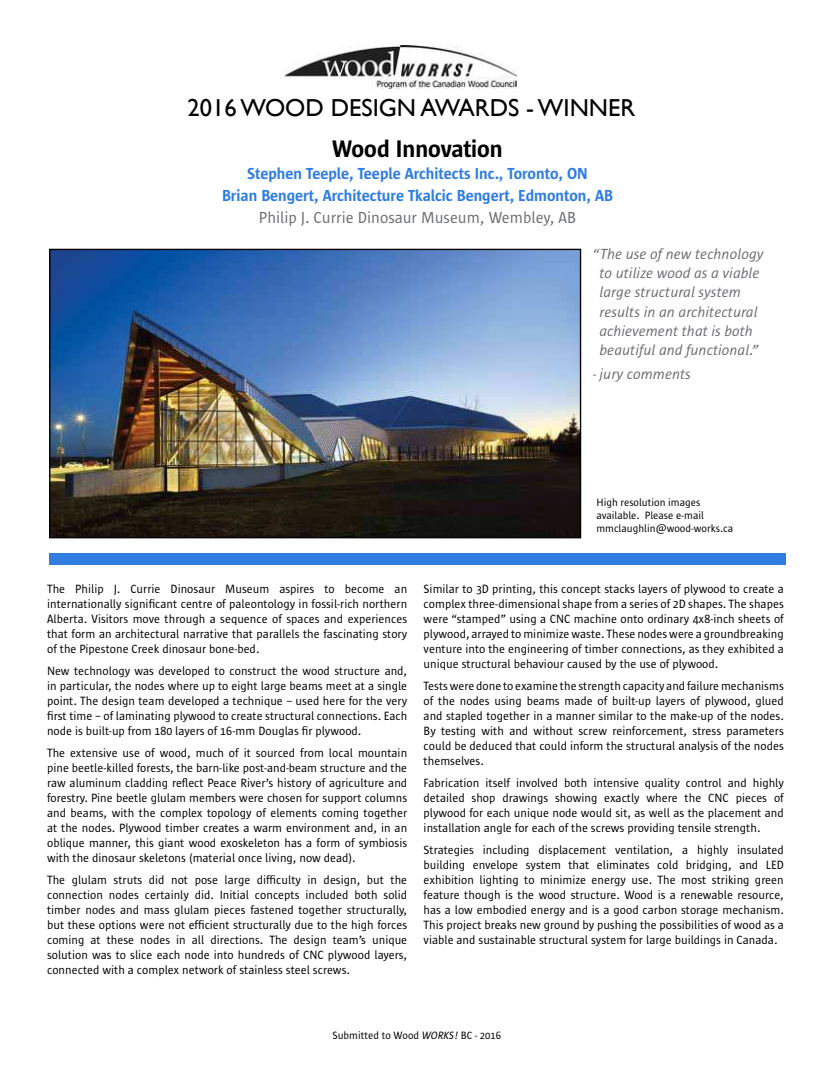
<style>
.page{position:relative;width:835px;height:1080px;background:#fff}
.page>*{position:absolute;margin:0;border:0;box-sizing:border-box;transform-origin:0 0}
.t1{font:24.56px "Gill Sans";color:#000}
.t2{font:600 24.56px "Sun Sans";color:#000}
.t3{font:600 16.36px/21.8px "Sun Sans";color:#2f7de1;text-align:center}
.t4{font:16.36px "Sun Sans";color:#6d6e71}
.t5{font:italic 15px/19.1px "Sun Sans";color:#6d6e71}
.t6{font:12.28px/15px "Sun Sans";color:#000;text-align:justify}
.t7{font:10.92px/13.1px "Sun Sans";color:#000}
.s1{font-style:italic}
</style>
<div class="page">
<img style="left:284px;top:45px;width:232px;height:43px">
<img style="left:51px;top:251px;width:528px;height:285px">
<div style="left:49px;top:249px;width:532px;height:289px;border:1px solid #000"></div>
<div style="left:49px;top:554px;width:736px;height:11px;background:#2f7de1"></div>
<h1 class="t1" style="left:187px;top:94px;width:449px">2016 WOOD DESIGN AWARDS - WINNER</h1>
<h1 class="t2" style="left:332px;top:140px;width:172px">Wood Innovation</h1>
<h2 class="t3" style="left:222px;top:164px;width:392px">Stephen Teeple, Teeple Architects Inc., Toronto, ON<br>Brian Bengert, Architecture Tkalcic Bengert, Edmonton, AB</h2>
<h2 class="t4" style="left:259px;top:211px;width:318px">Philip J. Currie Dinosaur Museum, Wembley, AB</h2>
<p class="t5" style="left:599px;top:246px;width:165px;text-indent:-7px">“The use of new technology to utilize wood as a viable large structural system results in an architectural achievement that is both beautiful and functional.”</p>
<p class="t5" style="left:592px;top:366px;width:100px">- jury comments</p>
<p class="t7" style="left:596px;top:496px;width:138px">High resolution images available. Please e-mail mmclaughlin@wood-works.ca</p>
<p class="t6" style="left:47px;top:582px;width:361px">The Philip J. Currie Dinosaur Museum aspires to become an internationally signiicant centre of paleontology in fossil-rich northern Alberta. Visitors move through a sequence of spaces and experiences that form an architectural narrative that parallels the fascinating story of the Pipestone Creek dinosaur bone-bed.</p>
<p class="t6" style="left:47px;top:664px;width:361px">New technology was developed to construct the wood structure and, in particular, the nodes where up to eight large beams meet at a single point. The design team developed a technique – used here for the very irst time – of laminating plywood to create structural connections. Each node is built-up from 180 layers of 16-mm Douglas ir plywood.</p>
<p class="t6" style="left:47px;top:746px;width:361px">The extensive use of wood, much of it sourced from local mountain pine beetle-killed forests, the barn-like post-and-beam structure and the raw aluminum cladding relect Peace River’s history of agriculture and forestry. Pine beetle glulam members were chosen for support columns and beams, with the complex topology of elements coming together at the nodes. Plywood timber creates a warm environment and, in an oblique manner, this giant wood exoskeleton has a form of symbiosis with the dinosaur skeletons (material once living, now dead).</p>
<p class="t6" style="left:47px;top:873px;width:361px">The glulam struts did not pose large dificulty in design, but the connection nodes certainly did. Initial concepts included both solid timber nodes and mass glulam pieces fastened together structurally, but these options were not eficient structurally due to the high forces coming at these nodes in all directions. The design team’s unique solution was to slice each node into hundreds of CNC plywood layers, connected with a complex network of stainless steel screws.</p>
<p class="t6" style="left:423px;top:582px;width:362px">Similar to 3D printing, this concept stacks layers of plywood to create a complex three-dimensional shape from a series of 2D shapes. The shapes were “stamped” using a CNC machine onto ordinary 4x8-inch sheets of plywood, arrayed to minimize waste. These nodes were a groundbreaking venture into the engineering of timber connections, as they exhibited a unique structural behaviour caused by the use of plywood.</p>
<p class="t6" style="left:423px;top:679px;width:361px">Tests were done to examine the strength capacity and failure mechanisms of the nodes using beams made of built-up layers of plywood, glued and stapled together in a manner similar to the make-up of the nodes.<br>By testing with and without screw reinforcement, stress parameters could be deduced that could inform the structural analysis of the nodes themselves.</p>
<p class="t6" style="left:423px;top:776px;width:362px">Fabrication itself involved both intensive quality control and highly detailed shop drawings showing exactly where the CNC pieces of plywood for each unique node would sit, as well as the placement and installation angle for each of the screws providing tensile strength.</p>
<p class="t6" style="left:423px;top:843px;width:361px">Strategies including displacement ventilation, a highly insulated building envelope system that eliminates cold bridging, and LED exhibition lighting to minimize energy use. The most striking green feature though is the wood structure. Wood is a renewable resource, has a low embodied energy and is a good carbon storage mechanism.<br>This project breaks new ground by pushing the possibilities of wood as a viable and sustainable structural system for large buildings in Canada.</p>
<p class="t7" style="left:332px;top:1030px;width:170px">Submitted to Wood <span class="s1">WORKS!</span> BC - 2016</p>
</div>
